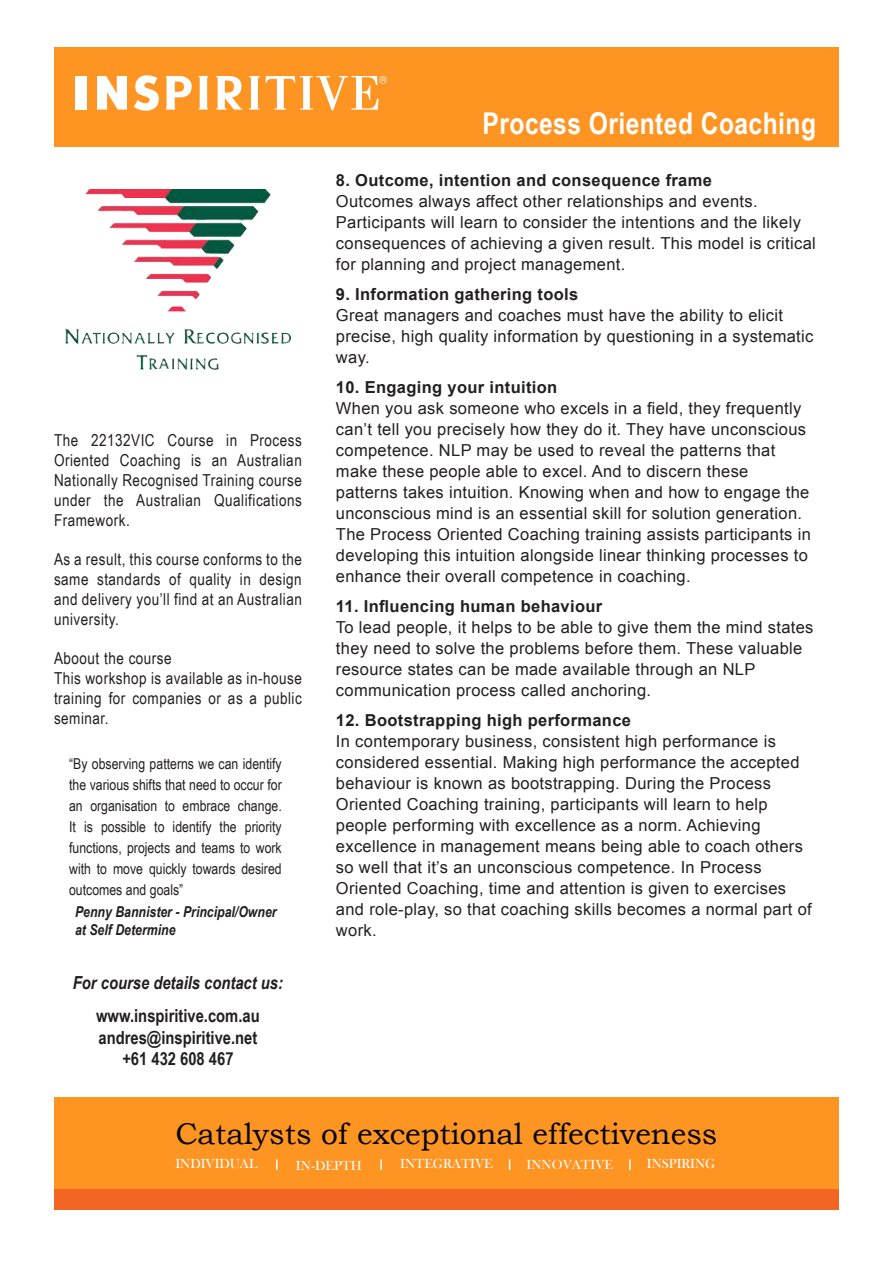
<style>
.page{position:relative;width:893px;height:1263px;background:#fff}
.page>*{position:absolute;margin:0;border:0;box-sizing:border-box;transform-origin:0 0}
.t1{font:30px "Bookman Old Style";color:#040503}
.t2{font:700 30px "Arial Narrow";letter-spacing:.015em;color:#fff}
.t3{font:700 18px "Arial Narrow";color:#231f20}
.t4{font:italic 700 18px "Arial Narrow";color:#231f20}
.t5{font:16.5px/21px "Arial";letter-spacing:.02em;color:#231f20}
.t6{font:16.5px/19.8px "Arial Narrow";letter-spacing:.03em;color:#231f20;text-align:justify}
.t7{font:700 16.5px "Arial";letter-spacing:.02em;color:#231f20}
.t8{font:15px/21px "Arial Narrow";color:#231f20;text-align:justify}
.t9{font:italic 700 15px/18px "Arial Narrow";color:#231f20}
.t10{font:13.5px "Bask Old Face";color:#fff}
</style>
<div class="page">
<div style="left:54px;top:47px;width:785px;height:100px;background:#fe9422"></div>
<svg style="left:216px;top:76px;width:26px;height:34px"></svg>
<div style="left:75px;top:76px;width:12px;height:34px;background:#fff"></div>
<svg style="left:97px;top:76px;width:30px;height:34px"></svg>
<svg style="left:134px;top:75px;width:25px;height:36px"></svg>
<svg style="left:166px;top:76px;width:26px;height:34px"></svg>
<svg style="left:199px;top:76px;width:9px;height:34px"></svg>
<svg style="left:249px;top:76px;width:138px;height:34px"></svg>
<div style="left:54px;top:1189px;width:785px;height:20px;background:#f36523"></div>
<div style="left:54px;top:1098px;width:785px;height:91px;background:#fe9422"></div>
<svg style="left:276px;top:1159px;width:2px;height:11px"></svg>
<svg style="left:380px;top:1159px;width:2px;height:11px"></svg>
<svg style="left:629px;top:1159px;width:2px;height:11px"></svg>
<img style="left:65px;top:189px;width:226px;height:181px">
<p class="t6" style="left:54px;top:430px;width:249px">The 22132VIC Course in Process Oriented Coaching is an Australian Nationally Recognised Training course under the Australian Qualifications Framework.</p>
<p class="t6" style="left:54px;top:549px;width:249px">As a result, this course conforms to the same standards of quality in design and delivery you’ll find at an Australian university.</p>
<p class="t6" style="left:54px;top:648px;width:119px">Aboout the course</p>
<p class="t6" style="left:54px;top:668px;width:249px">This workshop is available as in-house training for companies or as a public seminar.</p>
<p class="t8" style="left:69px;top:753px;width:214px">“By observing patterns we can identify the various shifts that need to occur for an organisation to embrace change.<br>It is possible to identify the priority functions, projects and teams to work with to move quickly towards desired outcomes and goals”</p>
<p class="t9" style="left:75px;top:902px;width:203px">Penny Bannister - Principal/Owner at Self Determine</p>
<p class="t4" style="left:73px;top:969px;width:211px">For course details contact us:</p>
<p class="t3" style="left:96px;top:1002px;width:165px">www.inspiritive.com.au</p>
<p class="t3" style="left:99px;top:1024px;width:160px">andres@inspiritive.net</p>
<p class="t3" style="left:122px;top:1045px;width:113px">+61 432 608 467</p>
<p class="t2" style="left:483px;top:101px;width:335px">Process Oriented Coaching</p>
<p class="t7" style="left:336px;top:170px;width:378px">8. Outcome, intention and consequence frame</p>
<p class="t5" style="left:336px;top:191px;width:481px">Outcomes always affect other relationships and events.<br>Participants will learn to consider the intentions and the likely consequences of achieving a given result. This model is critical for planning and project management.</p>
<p class="t7" style="left:336px;top:284px;width:244px">9. Information gathering tools</p>
<p class="t5" style="left:336px;top:305px;width:479px">Great managers and coaches must have the ability to elicit precise, high quality information by questioning in a systematic way.</p>
<p class="t7" style="left:336px;top:377px;width:223px">10. Engaging your intuition</p>
<p class="t5" style="left:336px;top:398px;width:476px">When you ask someone who excels in a field, they frequently can’t tell you precisely how they do it. They have unconscious competence. NLP may be used to reveal the patterns that make these people able to excel. And to discern these patterns takes intuition. Knowing when and how to engage the unconscious mind is an essential skill for solution generation.<br>The Process Oriented Coaching training assists participants in developing this intuition alongside linear thinking processes to enhance their overall competence in coaching.</p>
<p class="t7" style="left:336px;top:596px;width:268px">11. Influencing human behaviour</p>
<p class="t5" style="left:336px;top:617px;width:479px">To lead people, it helps to be able to give them the mind states they need to solve the problems before them. These valuable resource states can be made available through an NLP communication process called anchoring.</p>
<p class="t7" style="left:336px;top:710px;width:297px">12. Bootstrapping high performance</p>
<p class="t5" style="left:336px;top:731px;width:477px">In contemporary business, consistent high performance is considered essential. Making high performance the accepted behaviour is known as bootstrapping. During the Process Oriented Coaching training, participants will learn to help people performing with excellence as a norm. Achieving excellence in management means being able to coach others so well that it’s an unconscious competence. In Process Oriented Coaching, time and attention is given to exercises and role-play, so that coaching skills becomes a normal part of work.</p>
<p class="t1" style="left:175px;top:1116px;width:544px">Catalysts of exceptional effectiveness</p>
<p class="t10" style="left:175px;top:1156px;width:84px">INDIVIDUAL</p>
<p class="t10" style="left:296px;top:1158px;width:67px">IN-DEPTH</p>
<p class="t10" style="left:400px;top:1156px;width:94px">INTEGRATIVE</p>
<p class="t10" style="left:527px;top:1157px;width:88px">INNOVATIVE</p>
<p class="t10" style="left:647px;top:1156px;width:70px">INSPIRING</p>
</div>
